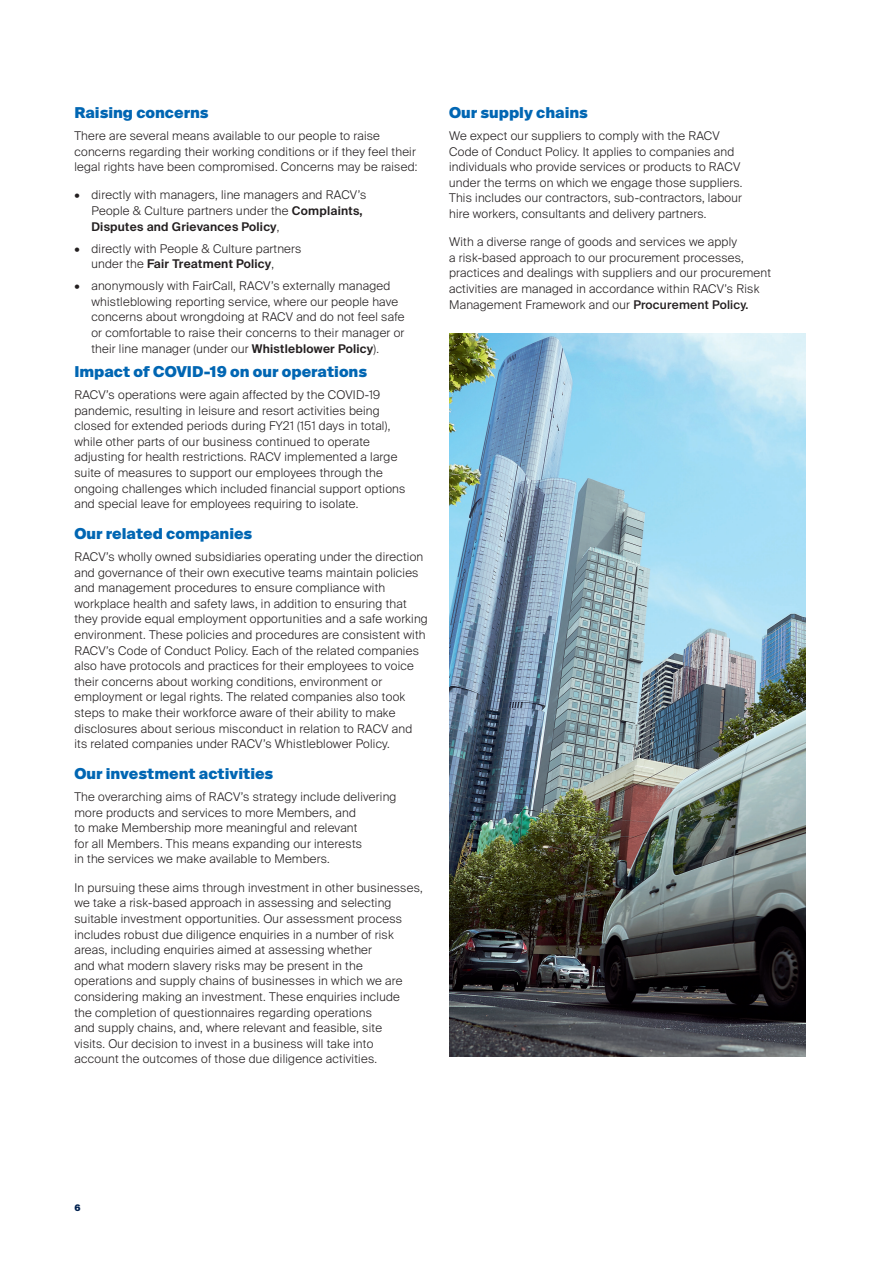
<style>
.page{position:relative;width:893px;height:1263px;background:#fff}
.page>*{position:absolute;margin:0;border:0;box-sizing:border-box;transform-origin:0 0}
.Subhead_A{font:900 15px "Suisse Intl";color:#0166b3}
.Body{font:300 12px/15.6px "Suisse Intl";letter-spacing:.02em;color:#231f20}
.t1{font:900 9px "Suisse Intl";color:#00214f}
.s1{font-weight:600}
.s2{font-weight:500}
</style>
<div class="page">
<img style="left:449px;top:333px;width:357px;height:723px">
<p class="Subhead_A" style="left:74px;top:104px;width:136px">Raising concerns</p>
<p class="Body" style="left:74px;top:128px;width:345px">There are several means available to our people to raise concerns regarding their working conditions or if they feel their legal rights have been compromised. Concerns may be raised:</p>
<p class="Body" style="left:91px;top:188px;width:276px;text-indent:-17px">• directly with managers, line managers and RACV’s<br>People &amp; Culture partners under the <span class="s1">Complaints,<br>Disputes and Grievances Policy</span>,</p>
<p class="Body" style="left:91px;top:241px;width:212px;text-indent:-17px">• directly with People &amp; Culture partners under the <span class="s1">Fair Treatment Policy</span>,</p>
<p class="Body" style="left:91px;top:278px;width:315px;text-indent:-17px">• anonymously with FairCall, RACV’s externally managed whistleblowing reporting service, where our people have concerns about wrongdoing at RACV and do not feel safe or comfortable to raise their concerns to their manager or their line manager (under our <span class="s1">Whistleblower Policy</span>).</p>
<p class="Subhead_A" style="left:74px;top:363px;width:294px">Impact of COVID-19 on our operations</p>
<p class="Body" style="left:74px;top:387px;width:332px">RACV’s operations were again affected by the COVID-19 pandemic, resulting in leisure and resort activities being closed for extended periods during FY21 (151 days in total), while other parts of our business continued to operate adjusting for health restrictions. RACV implemented a large suite of measures to support our employees through the ongoing challenges which included financial support options and special leave for employees requiring to isolate.</p>
<p class="Subhead_A" style="left:74px;top:525px;width:179px">Our related companies</p>
<p class="Body" style="left:74px;top:549px;width:355px">RACV’s wholly owned subsidiaries operating under the direction and governance of their own executive teams maintain policies and management procedures to ensure compliance with workplace health and safety laws, in addition to ensuring that they provide equal employment opportunities and a safe working environment. These policies and procedures are consistent with RACV’s Code of Conduct Policy. Each of the related companies also have protocols and practices for their employees to voice their concerns about working conditions, environment or employment or legal rights. The related companies also took steps to make their workforce aware of their ability to make disclosures about serious misconduct in relation to RACV and its related companies under RACV’s Whistleblower Policy.</p>
<p class="Subhead_A" style="left:74px;top:765px;width:200px">Our investment activities</p>
<p class="Body" style="left:74px;top:789px;width:324px">The overarching aims of RACV’s strategy include delivering more products and services to more Members, and<br>to make Membership more meaningful and relevant<br>for all Members. This means expanding our interests<br>in the services we make available to Members.</p>
<p class="Body" style="left:74px;top:880px;width:350px">In pursuing these aims through investment in other businesses, we take a risk-based approach in assessing and selecting suitable investment opportunities. Our assessment process includes robust due diligence enquiries in a number of risk areas, including enquiries aimed at assessing whether<br>and what modern slavery risks may be present in the operations and supply chains of businesses in which we are considering making an investment. These enquiries include<br>the completion of questionnaires regarding operations<br>and supply chains, and, where relevant and feasible, site<br>visits. Our decision to invest in a business will take into<br>account the outcomes of those due diligence activities.</p>
<p class="Subhead_A" style="left:449px;top:104px;width:140px">Our supply chains</p>
<p class="Body" style="left:449px;top:128px;width:295px">We expect our suppliers to comply with the RACV Code of Conduct Policy. It applies to companies and individuals who provide services or products to RACV under the terms on which we engage those suppliers.<br>This includes our contractors, sub-contractors, labour hire workers, consultants and delivery partners.</p>
<p class="Body" style="left:449px;top:234px;width:323px">With a diverse range of goods and services we apply<br>a risk-based approach to our procurement processes, practices and dealings with suppliers and our procurement activities are managed in accordance within RACV’s Risk Management Framework and our <span class="s2">Procurement Policy.</span></p>
<p class="t1" style="left:74px;top:1202px;width:8px">6</p>
</div>
